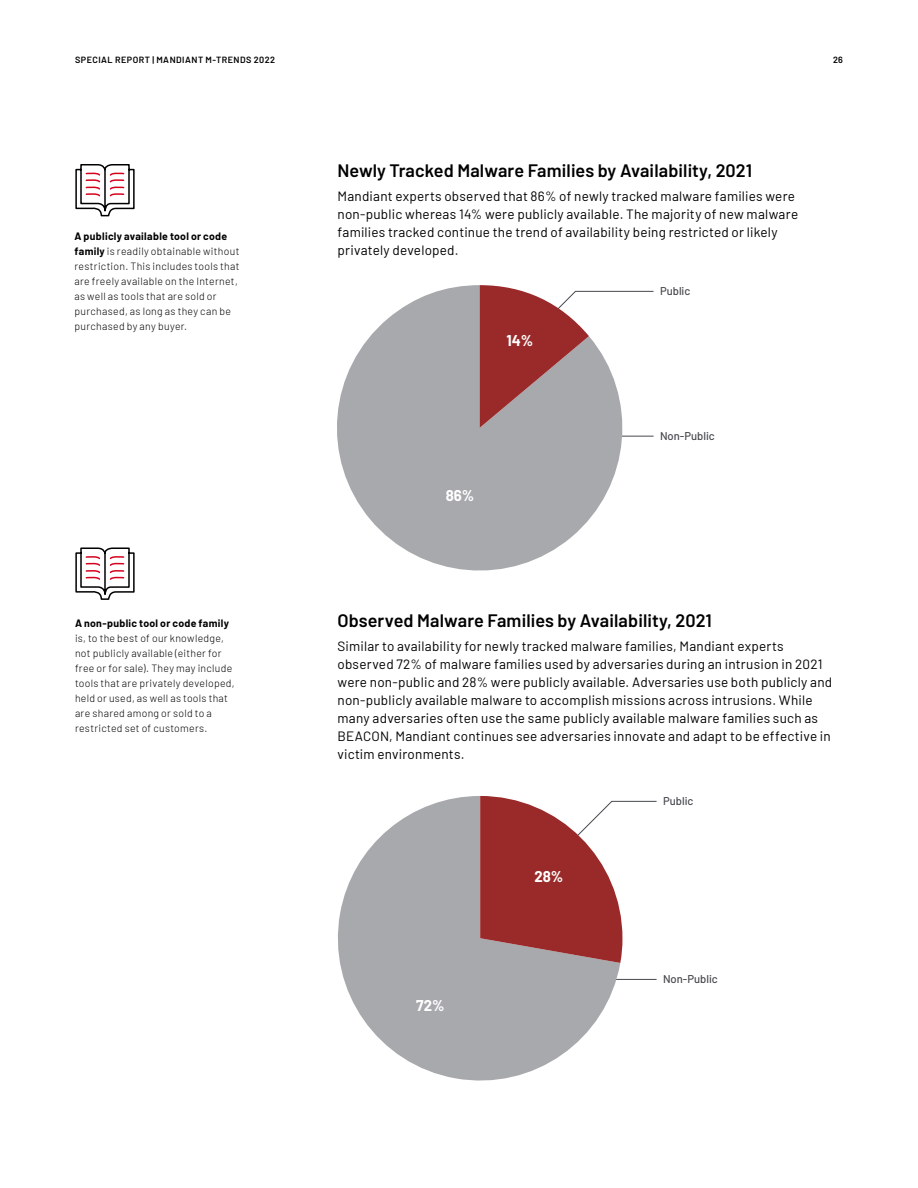
<style>
.page{position:relative;width:918px;height:1188px;background:#fff}
.page>*{position:absolute;margin:0;border:0;box-sizing:border-box;transform-origin:0 0}
.Sub_Title_01{font:600 18px "Barlow";letter-spacing:.005em;color:#000}
.t1{font:700 15.3px "Barlow";color:#fff}
.Body_Copy{font:13.5px/18px "Barlow";letter-spacing:.015em;color:#000}
.t2{font:500 11.25px "Barlow";color:#45474d}
.t3{font:300 10.5px/15px "Barlow";letter-spacing:.03em;color:#000}
.t4{font:600 9px "Barlow";letter-spacing:.055em;color:#000}
.s1{font-weight:700}
</style>
<div class="page">
<svg style="left:337px;top:285px;width:303px;height:286px;fill:#a8a9ad"></svg>
<svg style="left:480px;top:285px;width:174px;height:143px"></svg>
<svg style="left:620px;top:979px;width:37px;height:1px"></svg>
<svg style="left:337px;top:796px;width:283px;height:285px;fill:#a8a9ad"></svg>
<svg style="left:480px;top:796px;width:177px;height:167px"></svg>
<svg style="left:75px;top:547px;width:60px;height:53px"></svg>
<svg style="left:75px;top:164px;width:60px;height:53px"></svg>
<p class="t4" style="left:75px;top:53px;width:202px">SPECIAL REPORT | MANDIANT M-TRENDS 2022</p>
<p class="t4" style="left:833px;top:53px;width:11px">26</p>
<p class="t3" style="left:75px;top:228px;width:167px"><span class="s1">A publicly available tool or code family</span> is readily obtainable without restriction. This includes tools that are freely available on the Internet, as well as tools that are sold or purchased, as long as they can be purchased by any buyer.</p>
<p class="t3" style="left:75px;top:615px;width:161px"><span class="s1">A non-public tool or code family </span>is, to the best of our knowledge, not publicly available (either for free or for sale). They may include tools that are privately developed, held or used, as well as tools that are shared among or sold to a restricted set of customers.</p>
<p class="Sub_Title_01" style="left:338px;top:157px;width:416px">Newly Tracked Malware Families by Availability, 2021</p>
<p class="Body_Copy" style="left:338px;top:186px;width:462px">Mandiant experts observed that 86% of newly tracked malware families were non-public whereas 14% were publicly available. The majority of new malware families tracked continue the trend of availability being restricted or likely privately developed.</p>
<p class="t1" style="left:506px;top:329px;width:28px">14%</p>
<p class="t1" style="left:446px;top:484px;width:30px">86%</p>
<p class="t2" style="left:660px;top:283px;width:32px">Public</p>
<p class="t2" style="left:660px;top:427px;width:56px">Non-Public</p>
<p class="Sub_Title_01" style="left:338px;top:607px;width:376px">Observed Malware Families by Availability, 2021</p>
<p class="Body_Copy" style="left:338px;top:636px;width:496px">Similar to availability for newly tracked malware families, Mandiant experts observed 72% of malware families used by adversaries during an intrusion in 2021 were non-public and 28% were publicly available. Adversaries use both publicly and non-publicly available malware to accomplish missions across intrusions. While many adversaries often use the same publicly available malware families such as BEACON, Mandiant continues see adversaries innovate and adapt to be effective in victim environments.</p>
<p class="t1" style="left:416px;top:994px;width:30px">72%</p>
<p class="t1" style="left:534px;top:866px;width:30px">28%</p>
<p class="t2" style="left:663px;top:793px;width:32px">Public</p>
<p class="t2" style="left:663px;top:971px;width:56px">Non-Public</p>
</div>
